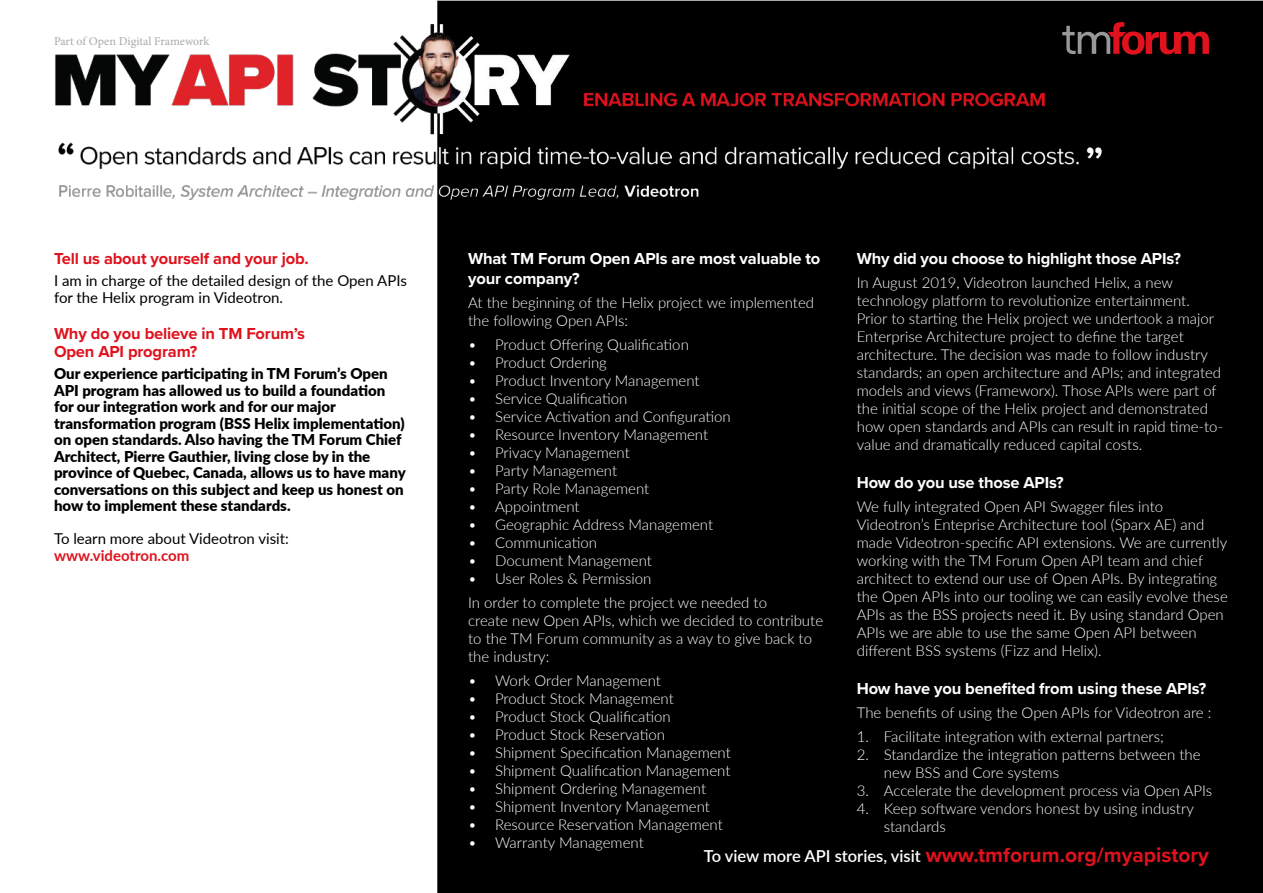
<style>
.page{position:relative;width:1263px;height:893px;background:#fff}
.page>*{position:absolute;margin:0;border:0;box-sizing:border-box;transform-origin:0 0}
.t1{font:700 16.5px/19.8px "Proxima Nova";letter-spacing:-.01em;color:#fff}
.t2{font:700 16.5px/18px "Proxima Nova";letter-spacing:-.01em;color:#df121d}
.t3{font:600 16.5px "Lato";color:#fff}
.t4{font:300 15px/18px "Lato";color:#fff}
.t5{font:900 15px/16.5px "Lato";color:#000}
.t6{font:15px/16.5px "Lato";color:#000}
.t7{font:700 15px "Lato";color:#df121d}
.t8{font:12px "Minion Pro";color:#a7a9ac}
.s1{font-family:"Proxima Nova";font-weight:700;font-size:21px;color:#df121d}
</style>
<div class="page">
<div style="left:437px;top:1px;width:826px;height:892px;background:#000"></div>
<img style="left:55px;top:0;width:1128px;height:276px">
<svg style="left:1062px;top:22px;width:147px;height:33px;background:#4e1317"></svg>
<p class="t8" style="left:54px;top:37px;width:157px">Part of Open Digital Framework</p>
<p class="t2" style="left:54px;top:250px;width:256px">Tell us about yourself and your job.</p>
<p class="t6" style="left:54px;top:274px;width:354px">I am in charge of the detailed design of the Open APIs for the Helix program in Videotron.</p>
<p class="t2" style="left:54px;top:325px;width:253px">Why do you believe in TM Forum’s<br>Open API program?</p>
<p class="t5" style="left:54px;top:365px;width:353px">Our experience participating in TM Forum’s Open API program has allowed us to build a foundation for our integration work and for our major transformation program (BSS Helix implementation) on open standards. Also having the TM Forum Chief Architect, Pierre Gauthier, living close by in the province of Quebec, Canada, allows us to have many conversations on this subject and keep us honest on how to implement these standards.</p>
<p class="t6" style="left:54px;top:532px;width:236px">To learn more about Videotron visit:</p>
<p class="t7" style="left:54px;top:547px;width:137px">www.videotron.com</p>
<p class="t1" style="left:857px;top:249px;width:326px">Why did you choose to highlight those APIs?</p>
<p class="t4" style="left:857px;top:273px;width:368px">In August 2019, Videotron launched Helix, a new technology platform to revolutionize entertainment.<br>Prior to starting the Helix project we undertook a major Enterprise Architecture project to define the target architecture. The decision was made to follow industry standards; an open architecture and APIs; and integrated models and views (Frameworx). Those APIs were part of the initial scope of the Helix project and demonstrated how open standards and APIs can result in rapid time-to&shy;value and dramatically reduced capital costs.</p>
<p class="t1" style="left:857px;top:473px;width:208px">How do you use those APIs?</p>
<p class="t4" style="left:857px;top:497px;width:372px">We fully integrated Open API Swagger files into Videotron’s Enteprise Architecture tool (Sparx AE) and made Videotron-specific API extensions. We are currently working with the TM Forum Open API team and chief architect to extend our use of Open APIs. By integrating the Open APIs into our tooling we can easily evolve these APIs as the BSS projects need it. By using standard Open APIs we are able to use the same Open API between different BSS systems (Fizz and Helix).</p>
<p class="t1" style="left:857px;top:679px;width:351px">How have you benefited from using these APIs?</p>
<p class="t4" style="left:857px;top:703px;width:356px">The benefits of using the Open APIs for Videotron are :</p>
<p class="t4" style="left:857px;top:727px;width:309px">1. Facilitate integration with external partners;</p>
<p class="t4" style="left:884px;top:745px;width:318px;text-indent:-27px">2. Standardize the integration patterns between the new BSS and Core systems</p>
<p class="t4" style="left:857px;top:781px;width:357px">3. Accelerate the development process via Open APIs</p>
<p class="t4" style="left:884px;top:799px;width:312px;text-indent:-27px">4. Keep software vendors honest by using industry standards</p>
<p class="t1" style="left:468px;top:249px;width:354px">What TM Forum Open APIs are most valuable to your company?</p>
<p class="t4" style="left:468px;top:295px;width:347px">At the beginning of the Helix project we implemented the following Open APIs:</p>
<p class="t4" style="left:468px;top:337px;width:222px">• Product Offering Qualification</p>
<p class="t4" style="left:468px;top:355px;width:140px">• Product Ordering</p>
<p class="t4" style="left:468px;top:373px;width:233px">• Product Inventory Management</p>
<p class="t4" style="left:468px;top:391px;width:161px">• Service Qualification</p>
<p class="t4" style="left:468px;top:409px;width:264px">• Service Activation and Configuration</p>
<p class="t4" style="left:468px;top:427px;width:242px">• Resource Inventory Management</p>
<p class="t4" style="left:468px;top:445px;width:163px">• Privacy Management</p>
<p class="t4" style="left:468px;top:463px;width:151px">• Party Management</p>
<p class="t4" style="left:468px;top:481px;width:183px">• Party Role Management</p>
<p class="t4" style="left:468px;top:499px;width:113px">• Appointment</p>
<p class="t4" style="left:468px;top:517px;width:247px">• Geographic Address Management</p>
<p class="t4" style="left:468px;top:535px;width:130px">• Communication</p>
<p class="t4" style="left:468px;top:553px;width:185px">• Document Management</p>
<p class="t4" style="left:468px;top:568px;width:300px;line-height:24px">• User Roles &amp; Permission<br>In order to complete the project we needed to</p>
<p class="t4" style="left:468px;top:611px;width:356px">create new Open APIs, which we decided to contribute to the TM Forum community as a way to give back to the industry:</p>
<p class="t4" style="left:468px;top:673px;width:194px">• Work Order Management</p>
<p class="t4" style="left:468px;top:691px;width:207px">• Product Stock Management</p>
<p class="t4" style="left:468px;top:709px;width:204px">• Product Stock Qualification</p>
<p class="t4" style="left:468px;top:727px;width:198px">• Product Stock Reservation</p>
<p class="t4" style="left:468px;top:745px;width:264px">• Shipment Specification Management</p>
<p class="t4" style="left:468px;top:763px;width:264px">• Shipment Qualification Management</p>
<p class="t4" style="left:468px;top:781px;width:239px">• Shipment Ordering Management</p>
<p class="t4" style="left:468px;top:799px;width:243px">• Shipment Inventory Management</p>
<p class="t4" style="left:468px;top:817px;width:256px">• Resource Reservation Management</p>
<p class="t4" style="left:468px;top:835px;width:177px">• Warranty Management</p>
<p class="t3" style="left:704px;top:849px;width:506px">To view more API stories, visit <span class="s1">www.tmforum.org/myapistory</span></p>
</div>
